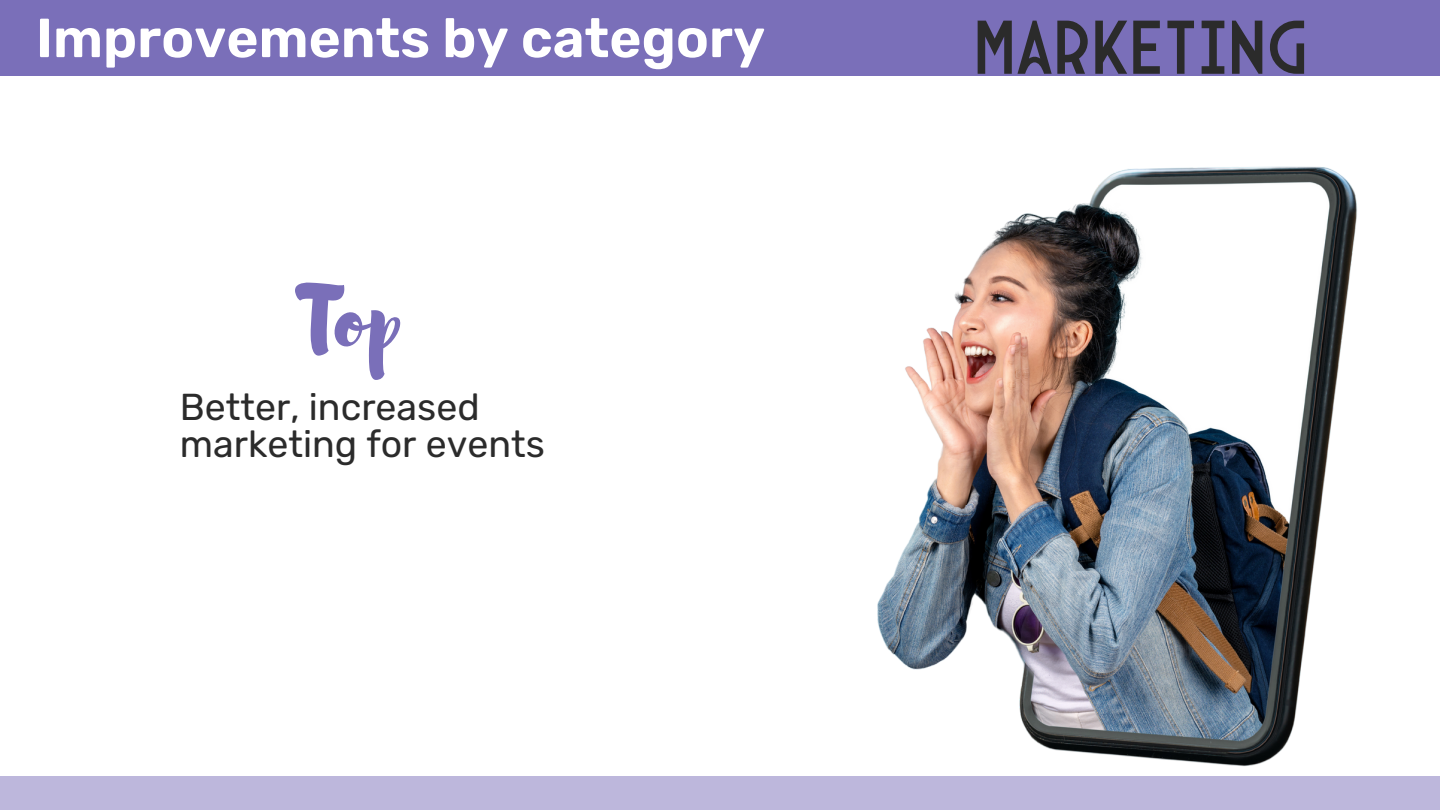
<style>
.page{position:relative;width:1440px;height:810px;background:#fff}
.page>*{position:absolute;margin:0;border:0;box-sizing:border-box;transform-origin:0 0}
.t1{font:88px "Brusher";color:#7a6fb9}
.t2{font:77.8px "Arcane Nine";color:#2b2b2b}
.t3{font:600 55px "Rubik";color:#fff}
.t4{font:37.5px/36.8px "Rubik";color:#2b2b2b}
</style>
<div class="page">
<div style="left:0;top:776px;width:1440px;height:34px;background:#bdb7dc"></div>
<div style="left:0;top:0;width:1440px;height:76px;background:#7a6fb9"></div>
<img style="left:877px;top:166px;width:480px;height:601px">
<h3 class="t3" style="left:36px;top:6px;width:731px">Improvements by category</h3>
<h1 class="t1" style="left:295px;top:262px;width:108px">Top</h1>
<p class="t4" style="left:180px;top:389px;width:367px">Better, increased marketing for events</p>
<h2 class="t2" style="left:974px;top:2px;width:336px">MARKETING</h2>
</div>
